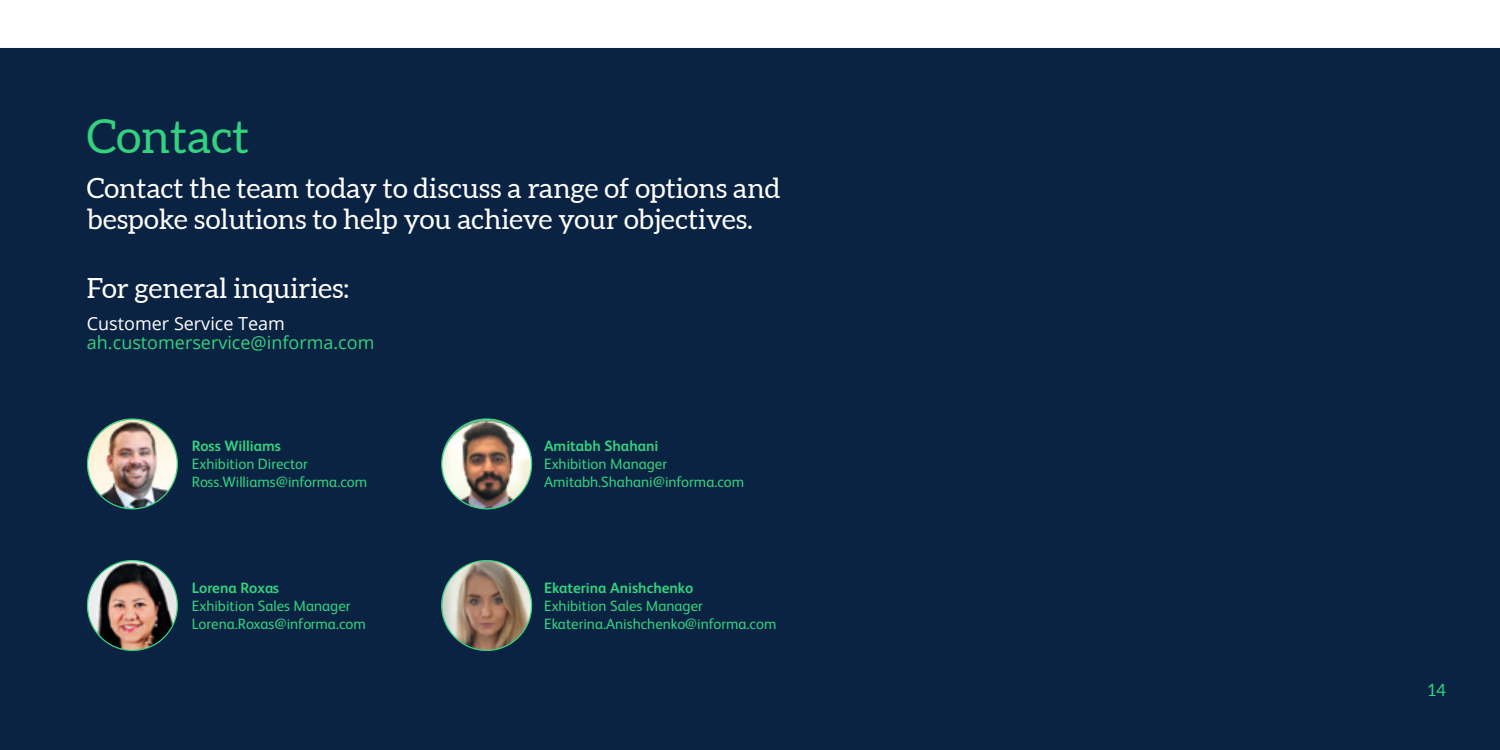
<style>
.page{position:relative;width:1500px;height:750px;background:#fff}
.page>*{position:absolute;margin:0;border:0;box-sizing:border-box;transform-origin:0 0}
.t1{font:46.65px "Aleo";color:#33d27e}
.t2{font:27.75px/31.5px "Aleo";color:#fff}
.t3{font:18px "Open Sans";color:#33d27e}
.t4{font:18px "Open Sans";color:#fff}
.t5{font:16.95px "Aleo";color:#33d27e}
.t6{font:15px/18px "FS Albert";color:#33d27e}
.t7{font:700 15px "FS Albert";color:#33d27e}
</style>
<div class="page">
<div style="left:1px;top:48px;width:1499px;height:702px;background:#0b2343"></div>
<hr style="left:0;top:48px;width:1500px;height:1px;background:#22314f">
<img style="left:88px;top:419px;width:89px;height:90px;border-radius:45px">
<img style="left:442px;top:419px;width:90px;height:90px;border-radius:45px">
<img style="left:88px;top:561px;width:89px;height:89px;border-radius:45px">
<img style="left:442px;top:561px;width:90px;height:89px;border-radius:45px">
<h1 class="t1" style="left:87px;top:110px;width:164px">Contact</h1>
<h2 class="t2" style="left:87px;top:173px;width:695px">Contact the team today to discuss a range of options and bespoke solutions to help you achieve your objectives.</h2>
<h2 class="t2" style="left:87px;top:274px;width:264px">For general inquiries:</h2>
<p class="t4" style="left:87px;top:311px;width:200px">Customer Service Team</p>
<p class="t3" style="left:87px;top:330px;width:289px">ah.customerservice@informa.com</p>
<p class="t7" style="left:192px;top:436px;width:91px">Ross Williams</p>
<p class="t6" style="left:192px;top:454px;width:177px">Exhibition Director<br>Ross.Williams@informa.com</p>
<p class="t7" style="left:192px;top:578px;width:89px">Lorena Roxas</p>
<p class="t6" style="left:192px;top:596px;width:176px">Exhibition Sales Manager<br>Lorena.Roxas@informa.com</p>
<p class="t7" style="left:544px;top:436px;width:116px">Amitabh Shahani</p>
<p class="t6" style="left:544px;top:454px;width:202px">Exhibition Manager<br>Amitabh.Shahani@informa.com</p>
<p class="t7" style="left:544px;top:578px;width:151px">Ekaterina Anishchenko</p>
<p class="t6" style="left:544px;top:596px;width:234px">Exhibition Sales Manager<br>Ekaterina.Anishchenko@informa.com</p>
<p class="t5" style="left:1428px;top:680px;width:19px">14</p>
</div>
